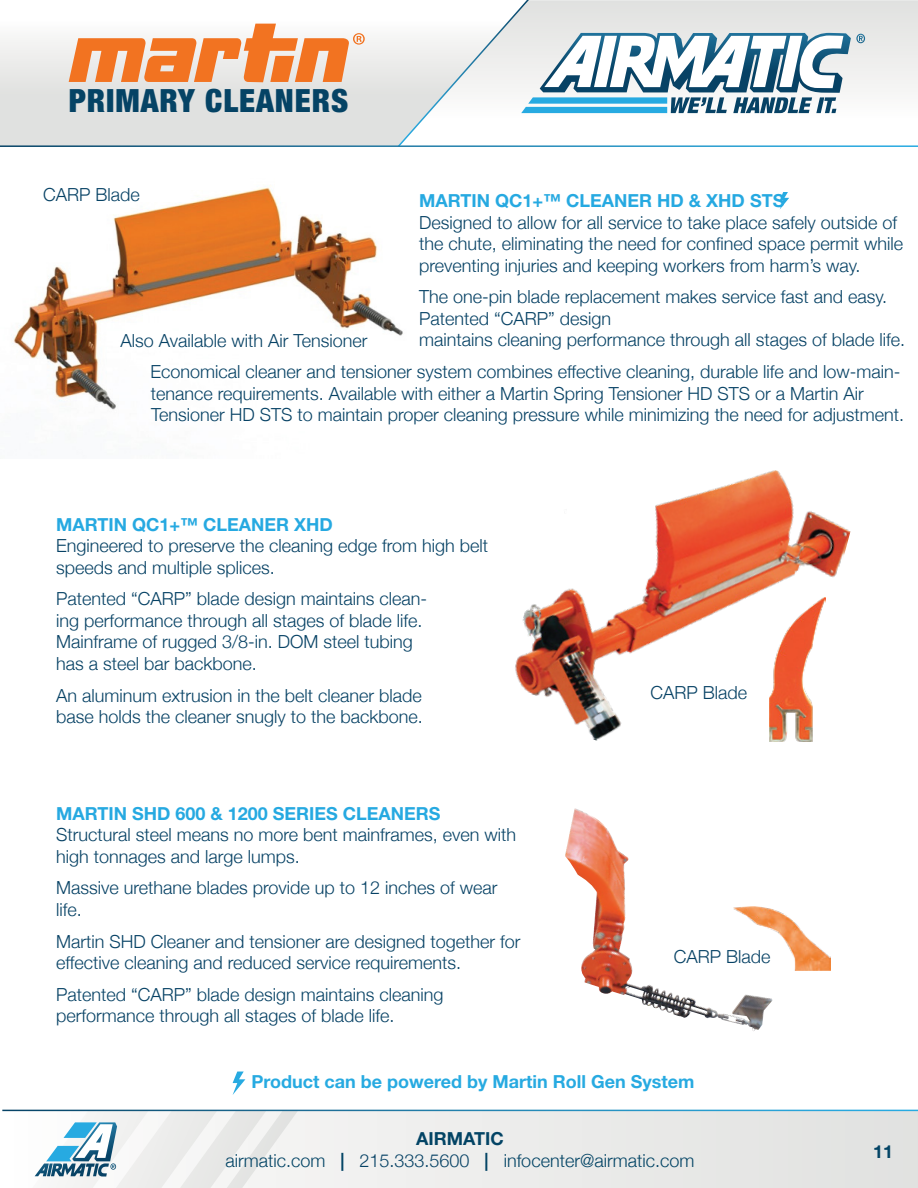
<style>
.page{position:relative;width:918px;height:1188px;background:#fff}
.page>*{position:absolute;margin:0;border:0;box-sizing:border-box;transform-origin:0 0}
.t1{font:900 condensed 32.1px "Helvetica Neue";letter-spacing:.03em;color:#054365}
.t2{font:300 18px/21.6px "Helvetica Neue";color:#074265}
.t3{font:700 18px "Helvetica Neue LT Std";color:#26a9e1}
.t4{font:300 18px "Helvetica Neue";color:#034465}
.t5{font:700 18px "Helvetica Neue LT Std";color:#27aae1}
.t6{font:700 18px "Helvetica Neue LT Std";color:#034465}
.s1{font-family:"Helvetica Neue LT Std";font-weight:700}
.s2{color:#074265}
</style>
<div class="page">
<img style="left:11px;top:185px;width:392px;height:225px">
<img style="left:515px;top:470px;width:336px;height:271px">
<img style="left:770px;top:597px;width:56px;height:144px">
<img style="left:565px;top:808px;width:208px;height:223px">
<img style="left:734px;top:906px;width:96px;height:64px">
<svg style="left:2px;top:1111px;width:916px;height:77px"></svg>
<svg style="left:32px;top:1111px;width:266px;height:77px"></svg>
<svg style="left:233px;top:1072px;width:12px;height:23px"></svg>
<svg style="left:780px;top:192px;width:9px;height:17px"></svg>
<svg style="left:865px;top:0;width:53px;height:92px"></svg>
<svg style="left:0;top:23px;width:396px;height:122px;background:#e3e4e3"></svg>
<svg style="left:396px;top:0;width:469px;height:147px"></svg>
<svg style="left:69px;top:24px;width:296px;height:58px"></svg>
<h1 class="t1" style="left:69px;top:81px;width:281px">PRIMARY CLEANERS</h1>
<p class="t2" style="left:43px;top:183px;width:98px">CARP Blade</p>
<p class="t3" style="left:419px;top:189px;width:367px">MARTIN QC1+™ CLEANER HD &amp; XHD STS</p>
<p class="t2" style="left:419px;top:211px;width:486px">Designed to allow for all service to take place safely outside of the chute, eliminating the need for confined space permit while preventing injuries and keeping workers from harm’s way.</p>
<p class="t2" style="left:419px;top:286px;width:488px">The one-pin blade replacement makes service fast and easy.<br>Patented “CARP” design<br>maintains cleaning performance through all stages of blade life.</p>
<p class="t2" style="left:150px;top:360px;width:755px">Economical cleaner and tensioner system combines effective cleaning, durable life and low-main&shy;tenance requirements. Available with either a Martin Spring Tensioner HD STS or a Martin Air<br>Tensioner HD STS to maintain proper cleaning pressure while minimizing the need for adjustment.</p>
<p class="t2" style="left:121px;top:330px;width:248px">Also Available with Air Tensioner</p>
<p class="t3" style="left:56px;top:513px;width:278px">MARTIN QC1+™ CLEANER XHD</p>
<p class="t2" style="left:56px;top:535px;width:434px">Engineered to preserve the cleaning edge from high belt speeds and multiple splices.</p>
<p class="t2" style="left:56px;top:588px;width:373px">Patented “CARP” blade design maintains clean&shy;ing performance through all stages of blade life.<br>Mainframe of rugged 3/8-in. DOM steel tubing has a steel bar backbone.</p>
<p class="t2" style="left:56px;top:684px;width:368px">An aluminum extrusion in the belt cleaner blade base holds the cleaner snugly to the backbone.</p>
<p class="t3" style="left:56px;top:802px;width:386px">MARTIN SHD 600 &amp; 1200 SERIES CLEANERS</p>
<p class="t2" style="left:56px;top:824px;width:462px">Structural steel means no more bent mainframes, even with high tonnages and large lumps.</p>
<p class="t2" style="left:56px;top:877px;width:443px">Massive urethane blades provide up to 12 inches of wear life.</p>
<p class="t2" style="left:56px;top:930px;width:466px">Martin SHD Cleaner and tensioner are designed together for effective cleaning and reduced service requirements.</p>
<p class="t2" style="left:56px;top:983px;width:389px">Patented “CARP” blade design maintains cleaning performance through all stages of blade life.</p>
<p class="t2" style="left:651px;top:682px;width:98px">CARP Blade</p>
<p class="t2" style="left:674px;top:946px;width:98px">CARP Blade</p>
<p class="t5" style="left:251px;top:1071px;width:444px">Product can be powered by Martin Roll Gen System</p>
<p class="t6" style="left:416px;top:1128px;width:89px">AIRMATIC</p>
<p class="t4" style="left:225px;top:1150px;width:470px">airmatic.com <span class="s1">|</span> <span class="s2">215.333.5600</span> <span class="s1">|</span> infocenter@airmatic.com</p>
<p class="t6" style="left:873px;top:1140px;width:22px">11</p>
</div>
